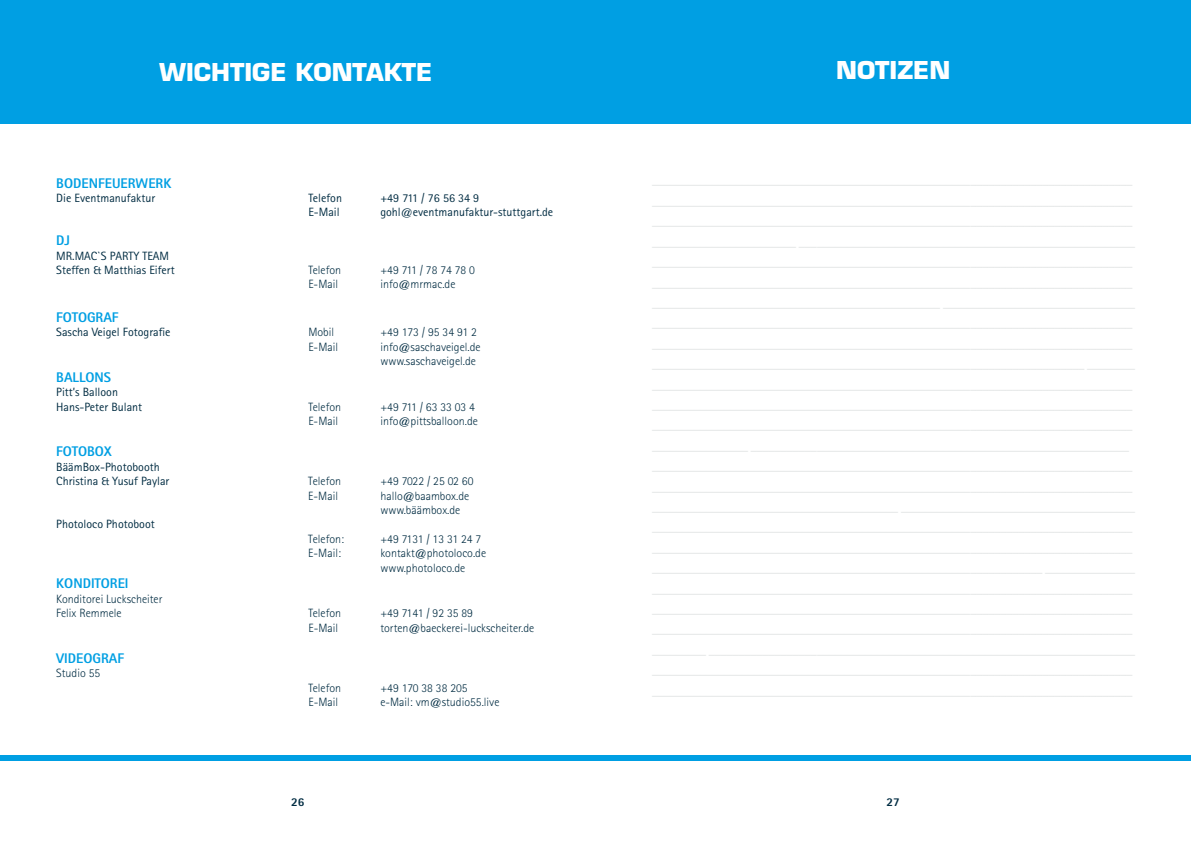
<style>
.page{position:relative;width:1191px;height:842px;background:#fff}
.page>*{position:absolute;margin:0;border:0;box-sizing:border-box;transform-origin:0 0}
.t1{font:700 24px "Eurostile LT Std";color:#fff}
.t2{font:800 14px "Rotis Sans Serif Std";color:#009fe3}
.t3{font:12px/20.4px "Minion Pro";color:#d6d9d9}
.t4{font:300 12px/14.4px "Rotis Sans Serif Std";color:#002c42}
.t5{font:12px/14.4px "Rotis Sans Serif Std";color:#002c42}
.t6{font:800 12px "Rotis Sans Serif Std";color:#002c42}
</style>
<div class="page">
<div style="left:0;top:755px;width:1191px;height:5px;background:#009fe3"></div>
<div style="left:0;top:0;width:1191px;height:123px;background:#009fe3"></div>
<h1 class="t1" style="left:159px;top:57px;width:274px">WICHTIGE KONTAKTE</h1>
<p class="t2" style="left:56px;top:174px;width:117px">BODENFEUERWERK</p>
<p class="t5" style="left:56px;top:191px;width:100px">Die Eventmanufaktur</p>
<p class="t5" style="left:308px;top:191px;width:35px">Telefon</p>
<p class="t5" style="left:380px;top:191px;width:100px">+49 711 / 76 56 34 9</p>
<p class="t5" style="left:308px;top:205px;width:33px">E-Mail</p>
<p class="t5" style="left:380px;top:205px;width:174px">gohl@eventmanufaktur-stuttgart.de</p>
<p class="t2" style="left:56px;top:231px;width:15px">DJ</p>
<p class="t5" style="left:56px;top:248px;width:120px">MR.MAC`S PARTY TEAM<br>Steffen &amp; Matthias Eifert</p>
<p class="t4" style="left:308px;top:263px;width:34px">Telefon</p>
<p class="t4" style="left:380px;top:263px;width:96px">+49 711 / 78 74 78 0</p>
<p class="t4" style="left:308px;top:277px;width:31px">E-Mail</p>
<p class="t4" style="left:380px;top:277px;width:77px">info@mrmac.de</p>
<p class="t2" style="left:56px;top:308px;width:64px">FOTOGRAF</p>
<p class="t5" style="left:56px;top:325px;width:116px">Sascha Veigel Fotografie</p>
<p class="t4" style="left:308px;top:325px;width:27px">Mobil</p>
<p class="t4" style="left:380px;top:325px;width:98px">+49 173 / 95 34 91 2</p>
<p class="t4" style="left:308px;top:339px;width:31px">E-Mail</p>
<p class="t4" style="left:380px;top:339px;width:102px">info@saschaveigel.de www.saschaveigel.de</p>
<p class="t2" style="left:56px;top:368px;width:56px">BALLONS</p>
<p class="t5" style="left:56px;top:385px;width:87px">Pitt’s Balloon<br>Hans-Peter Bulant</p>
<p class="t4" style="left:308px;top:399px;width:34px">Telefon</p>
<p class="t4" style="left:380px;top:399px;width:96px">+49 711 / 63 33 03 4</p>
<p class="t4" style="left:308px;top:414px;width:31px">E-Mail</p>
<p class="t4" style="left:380px;top:414px;width:99px">info@pittsballoon.de</p>
<p class="t2" style="left:56px;top:443px;width:57px">FOTOBOX</p>
<p class="t5" style="left:56px;top:459px;width:115px">BäämBox-Photobooth<br>Christina &amp; Yusuf Paylar</p>
<p class="t5" style="left:56px;top:517px;width:100px">Photoloco Photoboot</p>
<p class="t2" style="left:56px;top:575px;width:74px">KONDITOREI</p>
<p class="t4" style="left:56px;top:591px;width:108px">Konditorei Luckscheiter<br>Felix Remmele</p>
<p class="t2" style="left:56px;top:649px;width:69px">VIDEOGRAF</p>
<p class="t4" style="left:56px;top:666px;width:45px">Studio 55</p>
<p class="t4" style="left:308px;top:474px;width:34px">Telefon</p>
<p class="t4" style="left:380px;top:474px;width:95px">+49 7022 / 25 02 60</p>
<p class="t4" style="left:308px;top:488px;width:31px">E-Mail</p>
<p class="t4" style="left:380px;top:488px;width:90px">hallo@baambox.de www.bäämbox.de</p>
<p class="t4" style="left:308px;top:531px;width:37px">Telefon:</p>
<p class="t4" style="left:380px;top:531px;width:102px">+49 7131 / 13 31 24 7</p>
<p class="t4" style="left:308px;top:546px;width:34px">E-Mail:</p>
<p class="t4" style="left:380px;top:546px;width:107px">kontakt@photoloco.de www.photoloco.de</p>
<p class="t4" style="left:308px;top:606px;width:34px">Telefon</p>
<p class="t4" style="left:380px;top:606px;width:94px">+49 7141 / 92 35 89</p>
<p class="t4" style="left:308px;top:620px;width:31px">E-Mail</p>
<p class="t4" style="left:380px;top:620px;width:155px">torten@baeckerei-luckscheiter.de</p>
<p class="t4" style="left:308px;top:680px;width:34px">Telefon</p>
<p class="t4" style="left:380px;top:680px;width:89px">+49 170 38 38 205</p>
<p class="t4" style="left:308px;top:695px;width:31px">E-Mail</p>
<p class="t4" style="left:380px;top:695px;width:121px">e-Mail: vm@studio55.live</p>
<p class="t6" style="left:291px;top:795px;width:15px">26</p>
<h1 class="t1" style="left:836px;top:55px;width:116px">NOTIZEN</h1>
<p class="t3" style="left:652px;top:170px;width:484px">________________________________________________________________________________ ________________________________________________________________________________ ________________________________________________________________________________ ________________________ ________________________________________________________ ________________________________________________________________________________</p>
<p class="t3" style="left:652px;top:293px;width:484px">________________________________________________ ________________________________ ________________________________________________________________________________ ________________________________________________________________________________ ________________________________________________________________________ ________</p>
<p class="t3" style="left:652px;top:395px;width:481px">________________________________________________________________________________ ________________________________________________________________________________ ________________ _______________________________________________________________ ________________________________________________________________________________</p>
<p class="t3" style="left:652px;top:497px;width:484px">_________________________________________ _______________________________________ ________________________________________________________________________________ ________________________________________________________________________________ _________________________________________________________________ _______________</p>
<p class="t3" style="left:652px;top:599px;width:484px">________________________________________________________________________________ ________________________________________________________________________________ _________ _______________________________________________________________________ ________________________________________________________________________________</p>
<p class="t6" style="left:886px;top:795px;width:15px">27</p>
</div>
